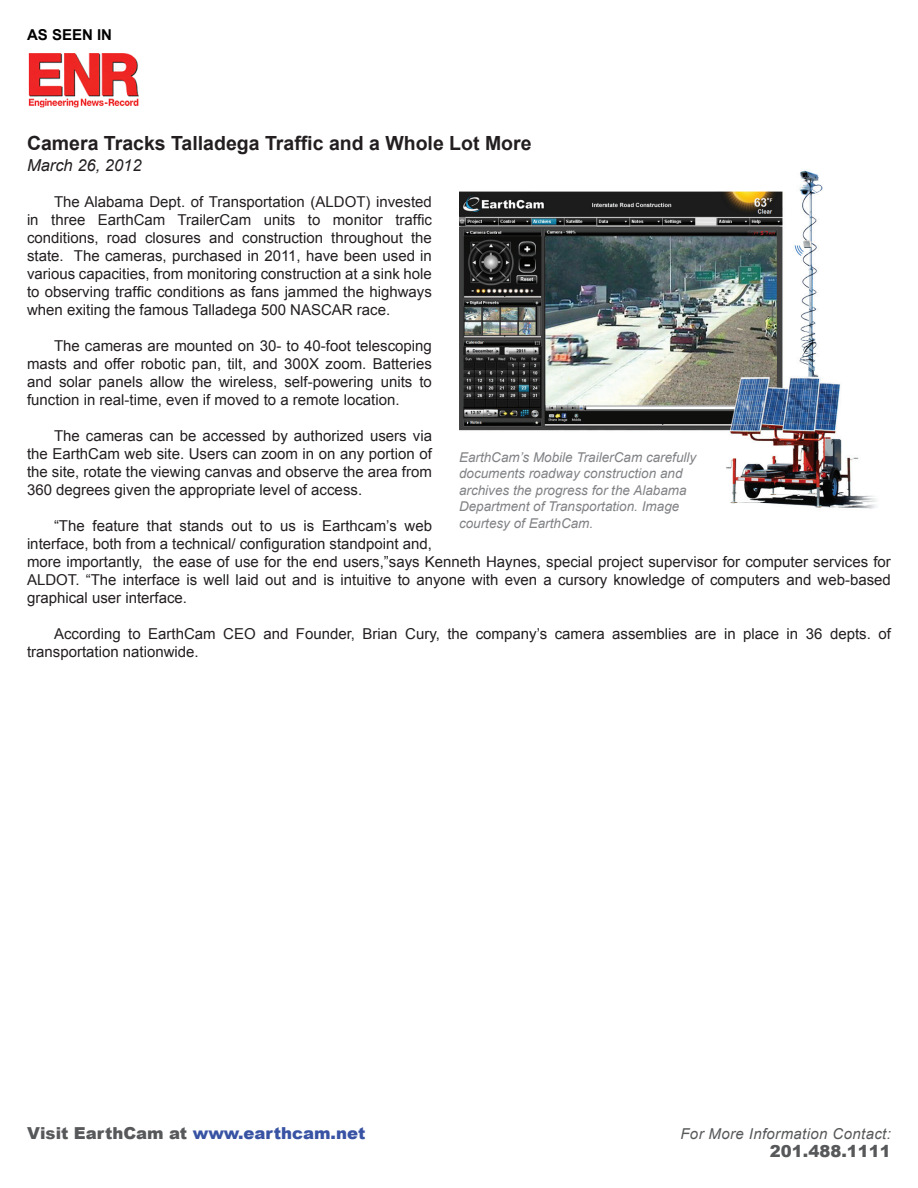
<style>
.page{position:relative;width:918px;height:1188px;background:#fff}
.page>*{position:absolute;margin:0;border:0;box-sizing:border-box;transform-origin:0 0}
.t1{font:700 19.5px "Arial";color:#231f20}
.t2{font:900 16.5px "Arial";color:#3853a3}
.t3{font:italic 16.5px "Arial";color:#231f20}
.t4{font:900 16.5px "Arial";color:#57585a}
.t5{font:15px/18px "Arial";color:#231f20;text-align:justify}
.t6{font:italic 15px "Arial";letter-spacing:.025em;color:#57585a}
.t7{font:700 15px "Arial";color:#000}
.t8{font:italic 13.5px/16.5px "Arial";color:#808285}
.s1{color:#57585a}
</style>
<div class="page">
<img style="left:459px;top:170px;width:418px;height:339px">
<img style="left:28px;top:53px;width:111px;height:54px">
<p class="t7" style="left:27px;top:25px;width:87px">As seen in</p>
<h1 class="t1" style="left:27px;top:130px;width:506px">Camera Tracks Talladega Traffic and a Whole Lot More</h1>
<p class="t3" style="left:27px;top:155px;width:116px">March 26, 2012</p>
<p class="t5" style="left:27px;top:193px;width:407px;text-indent:27px">The Alabama Dept. of Transportation (ALDOT) invested in three EarthCam TrailerCam units to monitor traffic conditions, road closures and construction throughout the state. The cameras, purchased in 2011, have been used in various capacities, from monitoring construction at a sink hole to observing traffic conditions as fans jammed the highways when exiting the famous Talladega 500 NASCAR race.</p>
<p class="t5" style="left:27px;top:337px;width:406px;text-indent:27px">The cameras are mounted on 30- to 40-foot telescoping masts and offer robotic pan, tilt, and 300X zoom. Batteries and solar panels allow the wireless, self-powering units to function in real-time, even if moved to a remote location.</p>
<p class="t5" style="left:27px;top:427px;width:407px;text-indent:27px">The cameras can be accessed by authorized users via the EarthCam web site. Users can zoom in on any portion of the site, rotate the viewing canvas and observe the area from 360 degrees given the appropriate level of access.</p>
<p class="t5" style="left:27px;top:517px;width:865px;text-align:left;text-indent:27px">“The feature that stands out to us is Earthcam’s web<br>interface, both from a technical/ configuration standpoint and,<br>more importantly, the ease of use for the end users,”says Kenneth Haynes, special project supervisor for computer services for ALDOT. “The interface is well laid out and is intuitive to anyone with even a cursory knowledge of computers and web-based graphical user interface.</p>
<p class="t5" style="left:27px;top:625px;width:865px;text-indent:27px">According to EarthCam CEO and Founder, Brian Cury, the company’s camera assemblies are in place in 36 depts. of transportation nationwide.</p>
<p class="t8" style="left:459px;top:449px;width:239px">EarthCam’s Mobile TrailerCam carefully documents roadway construction and archives the progress for the Alabama Department of Transportation. Image courtesy of EarthCam.</p>
<p class="t2" style="left:27px;top:1121px;width:340px"><span class="s1">Visit EarthCam at</span> www.earthcam.net</p>
<p class="t6" style="left:680px;top:1124px;width:212px">For More Information Contact:</p>
<p class="t4" style="left:770px;top:1139px;width:123px">201.488.1111</p>
</div>
